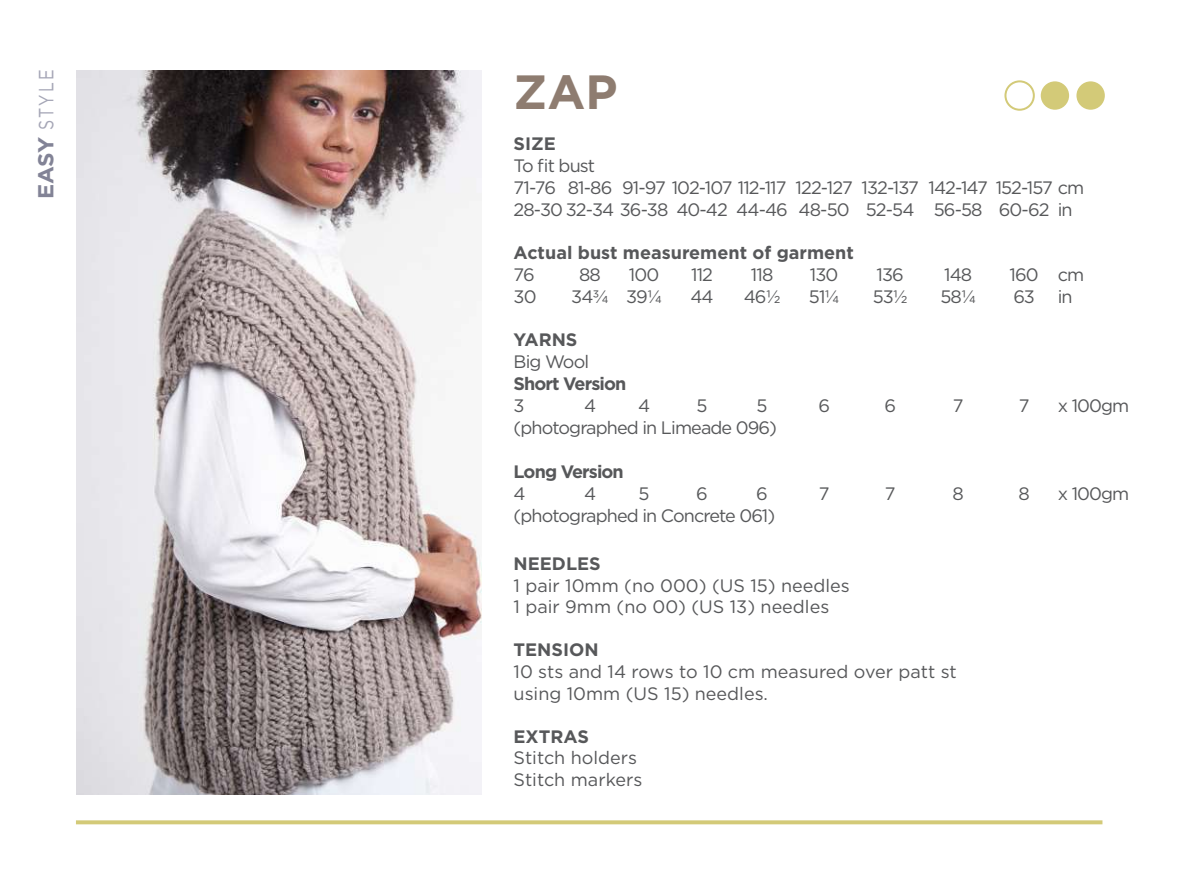
<style>
.page{position:relative;width:1179px;height:893px;background:#fff}
.page>*{position:absolute;margin:0;border:0;box-sizing:border-box;transform-origin:0 0}
.t1{font:700 48px "Gotham";color:#8e7c70}
.t2{font:20.6px "Gotham";letter-spacing:.13em;color:#a5a6b6;scale:.77 1}
.t3{font:18px/22px "Gotham";letter-spacing:-.05em;color:#57585a}
.t4{font:18px/21.6px "Gotham";color:#57585a}
.t5{font:700 18px "Gotham";color:#57585a}
.t6{font:700 18px "Gotham";letter-spacing:-.05em;color:#57585a}
.s1{font-weight:700;font-size:21.6px;color:#828396}
</style>
<div class="page">
<img style="left:77px;top:71px;width:405px;height:723px">
<svg style="left:76px;top:820px;width:1026px;height:4px;background:#d6ce83"></svg>
<div style="left:1004px;top:80px;width:30px;height:31px;border:2px solid #d3ca78;border-radius:50%"></div>
<div style="left:1040px;top:81px;width:29px;height:29px;background:#d3ca78;border-radius:50%"></div>
<div style="left:1076px;top:81px;width:28px;height:29px;background:#d3ca78;border-radius:50%"></div>
<p class="t2" style="left:33px;top:199px;width:170px;rotate:-90deg"><span class="s1">EASY</span> STYLE</p>
<h1 class="t1" style="left:513px;top:60px;width:105px">ZAP</h1>
<p class="t5" style="left:513px;top:132px;width:44px">SIZE</p>
<p class="t3" style="left:513px;top:154px;width:572px">To fit bust<br>71-76 81-86 91-97 102-107 112-117 122-127 132-137 142-147 152-157 cm<br>28-30 32-34 36-38 40-42 44-46 48-50 52-54 56-58 60-62 in</p>
<p class="t5" style="left:513px;top:241px;width:342px">Actual bust measurement of garment</p>
<p class="t3" style="left:513px;top:263px;width:23px">76</p>
<p class="t3" style="left:579px;top:263px;width:23px">88</p>
<p class="t3" style="left:629px;top:263px;width:32px">100</p>
<p class="t3" style="left:691px;top:263px;width:23px">112</p>
<p class="t3" style="left:751px;top:263px;width:24px">118</p>
<p class="t3" style="left:810px;top:263px;width:30px">130</p>
<p class="t3" style="left:876px;top:263px;width:29px">136</p>
<p class="t3" style="left:944px;top:263px;width:30px">148</p>
<p class="t3" style="left:1009px;top:263px;width:76px">160 cm</p>
<p class="t3" style="left:513px;top:285px;width:25px">30</p>
<p class="t3" style="left:571px;top:285px;width:92px">34¾ 39¼</p>
<p class="t3" style="left:690px;top:285px;width:25px">44</p>
<p class="t3" style="left:743px;top:285px;width:38px">46½</p>
<p class="t3" style="left:809px;top:285px;width:32px">51¼</p>
<p class="t3" style="left:872px;top:285px;width:37px">53½</p>
<p class="t3" style="left:940px;top:285px;width:37px">58¼</p>
<p class="t3" style="left:1013px;top:285px;width:23px">63</p>
<p class="t3" style="left:1057px;top:285px;width:16px">in</p>
<p class="t5" style="left:513px;top:328px;width:65px">YARNS</p>
<p class="t3" style="left:513px;top:351px;width:77px">Big Wool</p>
<p class="t6" style="left:513px;top:372px;width:114px">Short Version</p>
<p class="t3" style="left:513px;top:395px;width:13px">3</p>
<p class="t3" style="left:584px;top:395px;width:14px">4</p>
<p class="t3" style="left:638px;top:395px;width:14px">4</p>
<p class="t3" style="left:696px;top:395px;width:13px">5</p>
<p class="t3" style="left:756px;top:395px;width:13px">5</p>
<p class="t3" style="left:818px;top:395px;width:13px">6</p>
<p class="t3" style="left:884px;top:395px;width:13px">6</p>
<p class="t3" style="left:953px;top:395px;width:12px">7</p>
<p class="t3" style="left:1019px;top:395px;width:12px">7</p>
<p class="t3" style="left:1057px;top:395px;width:73px">x 100gm</p>
<p class="t3" style="left:513px;top:417px;width:265px">(photographed in Limeade 096)</p>
<p class="t6" style="left:513px;top:460px;width:112px">Long Version</p>
<p class="t3" style="left:513px;top:482px;width:14px">4</p>
<p class="t3" style="left:584px;top:482px;width:14px">4</p>
<p class="t3" style="left:638px;top:482px;width:13px">5</p>
<p class="t3" style="left:696px;top:482px;width:13px">6</p>
<p class="t3" style="left:756px;top:482px;width:13px">6</p>
<p class="t3" style="left:818px;top:482px;width:12px">7</p>
<p class="t3" style="left:884px;top:482px;width:12px">7</p>
<p class="t3" style="left:952px;top:482px;width:13px">8</p>
<p class="t3" style="left:1018px;top:482px;width:13px">8</p>
<p class="t3" style="left:1057px;top:482px;width:73px">x 100gm</p>
<p class="t3" style="left:513px;top:504px;width:263px">(photographed in Concrete 061)</p>
<p class="t5" style="left:513px;top:552px;width:89px">NEEDLES</p>
<p class="t4" style="left:513px;top:574px;width:338px">1 pair 10mm (no 000) (US 15) needles<br>1 pair 9mm (no 00) (US 13) needles</p>
<p class="t5" style="left:513px;top:638px;width:87px">TENSION</p>
<p class="t4" style="left:513px;top:660px;width:445px">10 sts and 14 rows to 10 cm measured over patt st using 10mm (US 15) needles.</p>
<p class="t5" style="left:513px;top:724px;width:77px">EXTRAS</p>
<p class="t4" style="left:513px;top:747px;width:130px">Stitch holders<br>Stitch markers</p>
</div>
